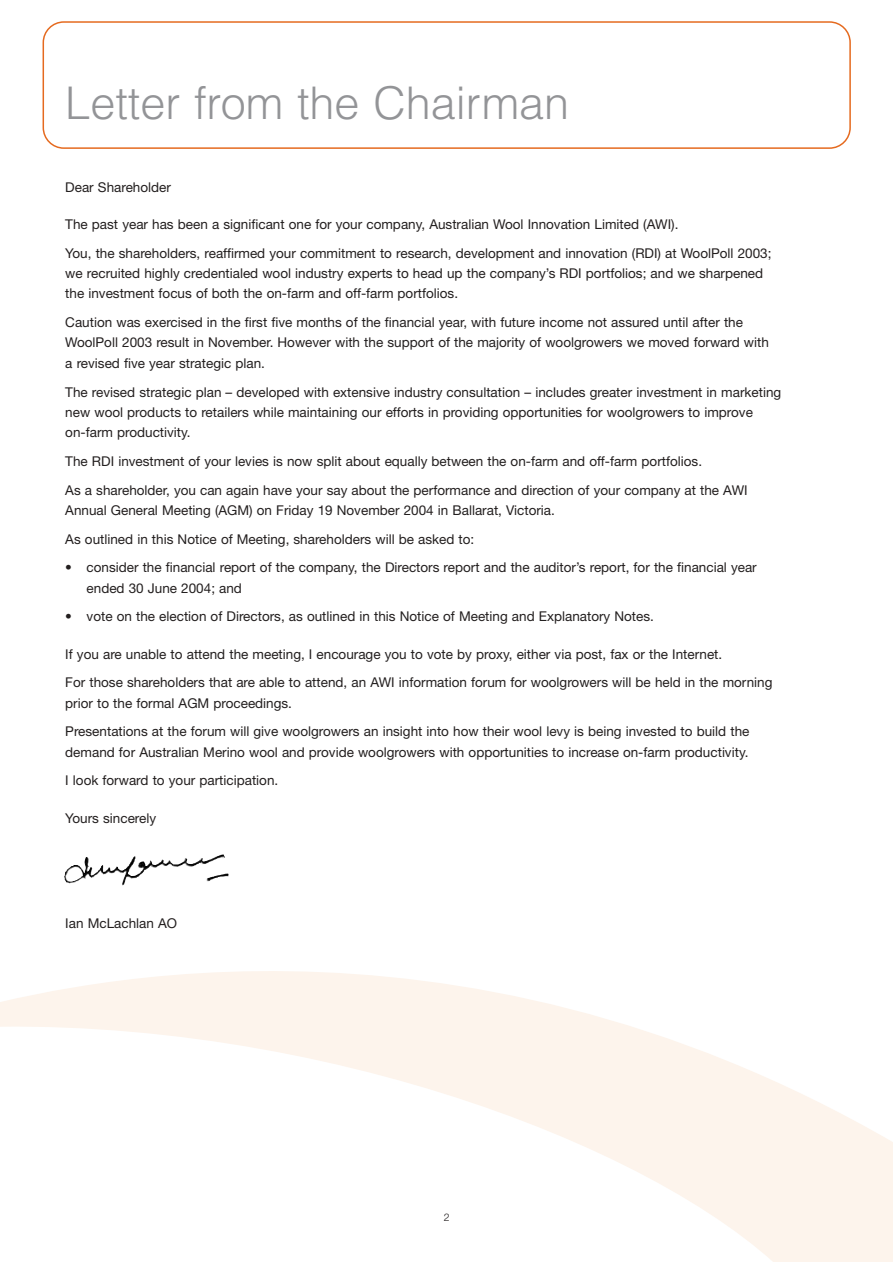
<style>
.page{position:relative;width:893px;height:1262px;background:#fff}
.page>*{position:absolute;margin:0;border:0;box-sizing:border-box;transform-origin:0 0}
.t1{font:300 45px "Helvetica";color:#939497}
.t2{font:13.5px/28.8px "Helvetica Neue";color:#231f1f}
.t3{font:300 10.5px "Helvetica Neue";color:#231f1f}
</style>
<div class="page">
<svg style="left:0;top:885px;width:892px;height:376px"></svg>
<svg style="left:43px;top:21px;width:807px;height:128px"></svg>
<img style="left:64px;top:854px;width:161px;height:31px">
<h1 class="t1" style="left:65px;top:87px;width:505px">Letter from the Chairman</h1>
<p class="t2" style="left:65px;top:174px;width:107px">Dear Shareholder</p>
<p class="t2" style="left:65px;top:211px;width:707px">The past year has been a significant one for your company, Australian Wool Innovation Limited (AWI).<br>You, the shareholders, reaffirmed your commitment to research, development and innovation (RDI) at WoolPoll 2003;</p>
<p class="t2" style="left:65px;top:264px;width:699px;line-height:20.2px">we recruited highly credentialed wool industry experts to head up the company’s RDI portfolios; and we sharpened the investment focus of both the on-farm and off-farm portfolios.</p>
<p class="t2" style="left:65px;top:314px;width:705px;line-height:20.2px">Caution was exercised in the first five months of the financial year, with future income not assured until after the<br>WoolPoll 2003 result in November. However with the support of the majority of woolgrowers we moved forward with a revised five year strategic plan.</p>
<p class="t2" style="left:65px;top:383px;width:717px;line-height:20.2px">The revised strategic plan – developed with extensive industry consultation – includes greater investment in marketing new wool products to retailers while maintaining our efforts in providing opportunities for woolgrowers to improve on-farm productivity.</p>
<p class="t2" style="left:65px;top:448px;width:684px">The RDI investment of your levies is now split about equally between the on-farm and off-farm portfolios.<br>As a shareholder, you can again have your say about the performance and direction of your company at the AWI</p>
<p class="t2" style="left:65px;top:497px;width:491px">Annual General Meeting (AGM) on Friday 19 November 2004 in Ballarat, Victoria.<br>As outlined in this Notice of Meeting, shareholders will be asked to:</p>
<p class="t2" style="left:87px;top:559px;width:671px;line-height:20.2px;text-indent:-21px">• consider the financial report of the company, the Directors report and the auditor’s report, for the financial year ended 30 June 2004; and</p>
<p class="t2" style="left:65px;top:603px;width:590px">• vote on the election of Directors, as outlined in this Notice of Meeting and Explanatory Notes.</p>
<p class="t2" style="left:65px;top:641px;width:708px">If you are unable to attend the meeting, I encourage you to vote by proxy, either via post, fax or the Internet.<br>For those shareholders that are able to attend, an AWI information forum for woolgrowers will be held in the morning</p>
<p class="t2" style="left:65px;top:690px;width:685px">prior to the formal AGM proceedings.<br>Presentations at the forum will give woolgrowers an insight into how their wool levy is being invested to build the</p>
<p class="t2" style="left:65px;top:739px;width:684px">demand for Australian Merino wool and provide woolgrowers with opportunities to increase on-farm productivity.<br>I look forward to your participation.</p>
<p class="t2" style="left:65px;top:805px;width:92px">Yours sincerely</p>
<p class="t2" style="left:65px;top:910px;width:113px">Ian McLachlan AO</p>
<p class="t3" style="left:444px;top:1213px;width:7px">2</p>
</div>
